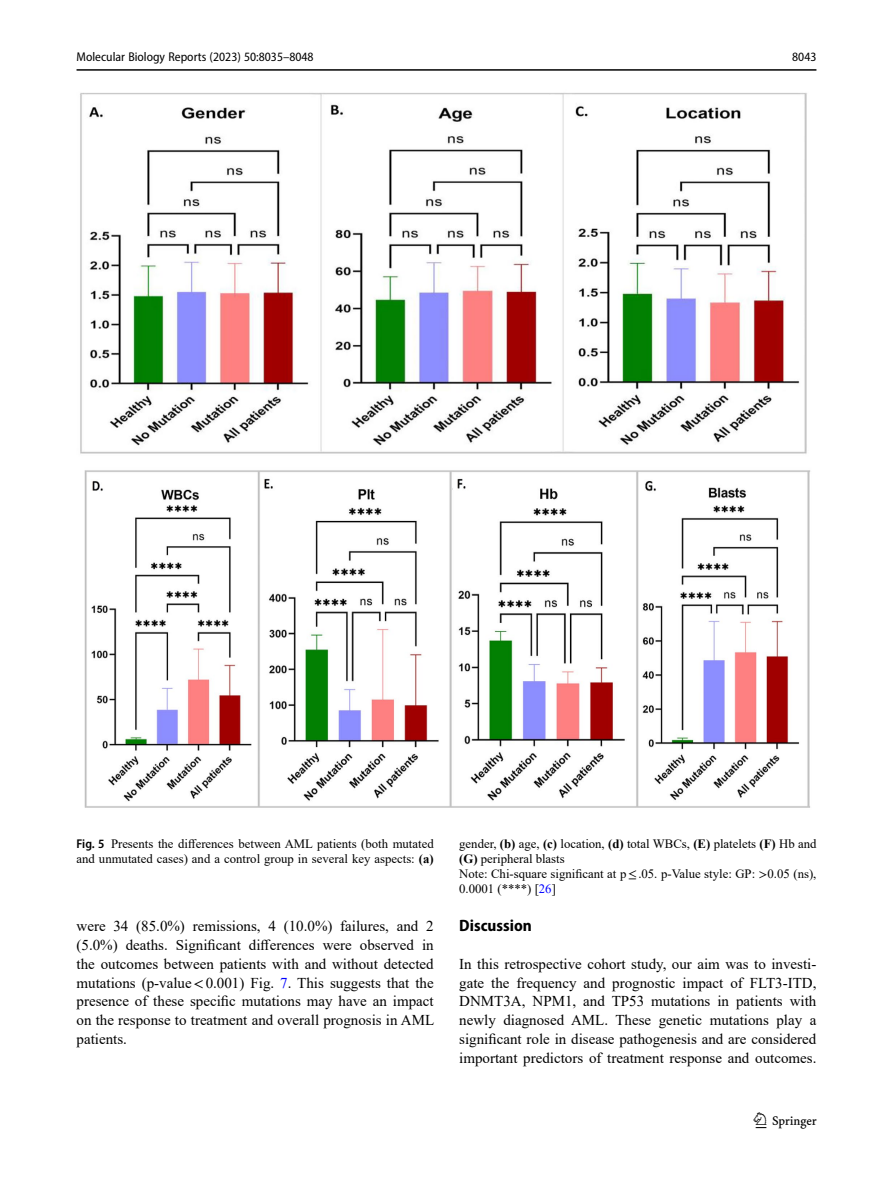
<style>
.page{position:relative;width:893px;height:1187px;background:#fff}
.page>*{position:absolute;margin:0;border:0;box-sizing:border-box;transform-origin:0 0}
.t1{font:22.5px "Springnew";color:#000}
.Head_2{font:700 semi-condensed 16.5px "Myriad Pro";color:#000}
.Body_Text_Indent{font:15px/18.8px "Times New Roman";color:#000;text-align:justify}
.Body_Text{font:15px/18.8px "Times New Roman";color:#000;text-align:justify}
.Figure_Caption{font:12.75px/15px "Times New Roman";color:#000}
.t2{font:semi-condensed 12.75px "Myriad Pro";color:#000}
.s1{font-family:"Myriad Pro";font-weight:600;font-stretch:semi-condensed}
.s2{font-weight:700}
.s3{font-family:"STIX"}
.s4{color:#00f}
</style>
<div class="page">
<hr style="left:77px;top:69px;width:739px;height:2px;background:#000">
<img style="left:80px;top:93px;width:730px;height:715px">
<p class="t2" style="left:77px;top:49px;width:239px">Molecular Biology Reports (2023) 50:8035–8048</p>
<p class="t2" style="left:792px;top:49px;width:26px">8043</p>
<p class="Figure_Caption" style="left:77px;top:836px;width:359px"><span class="s1">Fig. 5</span> Presents the differences between AML patients (both mutated and unmutated cases) and a control group in several key aspects: <span class="s2">(a)</span></p>
<p class="Figure_Caption" style="left:459px;top:836px;width:359px">gender, <span class="s2">(b)</span> age, <span class="s2">(c)</span> location, <span class="s2">(d)</span> total WBCs, <span class="s2">(E)</span> platelets <span class="s2">(F)</span> Hb and <span class="s2">(G)</span> peripheral blasts</p>
<p class="Figure_Caption" style="left:459px;top:866px;width:359px">Note: Chi-square significant at p<span class="s3">≤</span>.05. p-Value style: GP: <span class="s3">&gt;</span>0.05 (ns),<br>0.0001 (****) [<span class="s4">26</span>]</p>
<p class="Body_Text_Indent" style="left:77px;top:916px;width:359px">were 34 (85.0%) remissions, 4 (10.0%) failures, and 2 (5.0%) deaths. Significant differences were observed in the outcomes between patients with and without detected mutations (p-value<span class="s3">&lt;</span>0.001) Fig. <span class="s4">7</span>. This suggests that the presence of these specific mutations may have an impact on the response to treatment and overall prognosis in AML patients.</p>
<p class="Head_2" style="left:459px;top:915px;width:74px">Discussion</p>
<p class="Body_Text" style="left:459px;top:953px;width:359px">In this retrospective cohort study, our aim was to investi&shy;gate the frequency and prognostic impact of FLT3-ITD, DNMT3A, NPM1, and TP53 mutations in patients with newly diagnosed AML. These genetic mutations play a significant role in disease pathogenesis and are considered important predictors of treatment response and outcomes.</p>
<h1 class="t1" style="left:756px;top:1107px;width:63px">1 3</h1>
</div>
